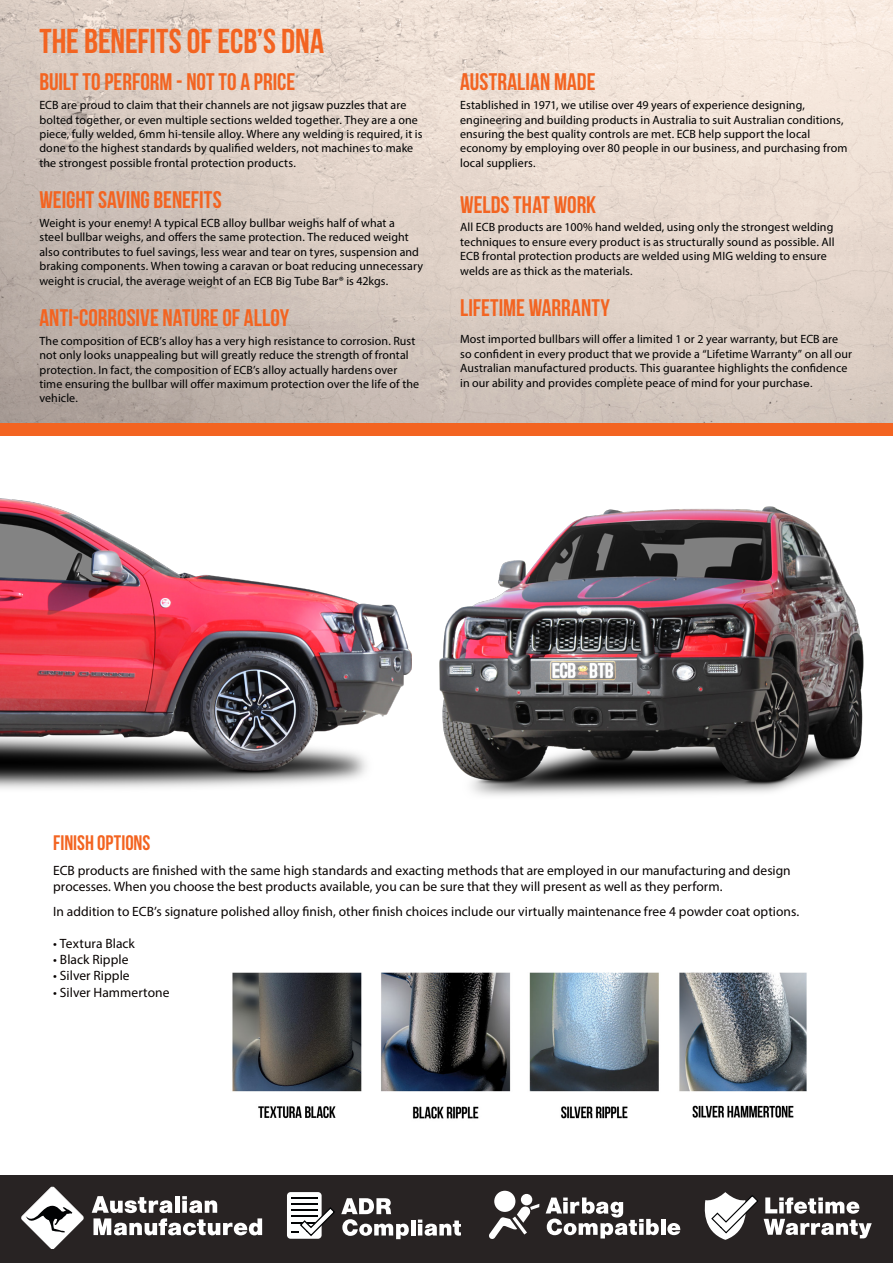
<style>
.page{position:relative;width:893px;height:1263px;background:#fff}
.page>*{position:absolute;margin:0;border:0;box-sizing:border-box;transform-origin:0 0}
.t1{font:700 34.5px "Bebas Neue";letter-spacing:-.005em;color:#f36421}
.t2{font:700 24px "Bebas Neue";color:#f36421}
.t3{font:700 21px "Bebas Neue";color:#f36421}
.t4{font:13.5px/16.2px "Myriad Pro";color:#080302}
.t5{font:12px/14.4px "Myriad Pro";letter-spacing:.005em;color:#000}
.s1{font-family:"Nimbus San Ext";font-size:10.5px}
</style>
<div class="page">
<img style="left:0;top:0;width:893px;height:423px">
<div style="left:0;top:423px;width:893px;height:13px;background:#f36421"></div>
<div style="left:0;top:1175px;width:893px;height:88px;background:#282323"></div>
<svg style="left:704px;top:1192px;width:168px;height:48px"></svg>
<hr style="left:411px;top:1219px;width:4px;height:16px;background:#fff">
<svg style="left:418px;top:1219px;width:43px;height:17px"></svg>
<div style="left:287px;top:1192px;width:35px;height:47px;background:#fff;border-radius:4px"></div>
<hr style="left:291px;top:1197px;width:27px;height:2px;background:#010203">
<svg style="left:291px;top:1198px;width:118px;height:41px"></svg>
<svg style="left:21px;top:1186px;width:63px;height:63px"></svg>
<svg style="left:92px;top:1196px;width:170px;height:39px"></svg>
<hr style="left:661px;top:1219px;width:4px;height:16px;background:#fff">
<svg style="left:667px;top:1223px;width:13px;height:12px"></svg>
<div style="left:494px;top:1191px;width:21px;height:21px;background:#fff;border-radius:50%"></div>
<div style="left:521px;top:1194px;width:11px;height:11px;background:#fff;border-radius:50%"></div>
<svg style="left:489px;top:1204px;width:50px;height:35px"></svg>
<svg style="left:546px;top:1197px;width:113px;height:41px"></svg>
<img style="left:411px;top:506px;width:453px;height:290px">
<img style="left:0;top:498px;width:411px;height:291px">
<img style="left:232px;top:972px;width:575px;height:147px">
<p class="t1" style="left:39px;top:22px;width:286px">THE BENEFITS OF ECB’S DNA</p>
<p class="t2" style="left:39px;top:69px;width:257px">BUILT TO PERFORM - NOT TO A PRICE</p>
<p class="t5" style="left:39px;top:98px;width:385px">ECB are proud to claim that their channels are not jigsaw puzzles that are bolted together, or even multiple sections welded together. They are a one piece, fully welded, 6mm hi-tensile alloy. Where any welding is required, it is done to the highest standards by qualified welders, not machines to make the strongest possible frontal protection products.</p>
<p class="t2" style="left:39px;top:187px;width:184px">WEIGHT SAVING BENEFITS</p>
<p class="t5" style="left:39px;top:216px;width:385px">Weight is your enemy! A typical ECB alloy bullbar weighs half of what a<br>steel bullbar weighs, and offers the same protection. The reduced weight also contributes to fuel savings, less wear and tear on tyres, suspension and braking components. When towing a caravan or boat reducing unnecessary weight is crucial, the average weight of an ECB Big Tube Bar® is 42kgs.</p>
<p class="t2" style="left:39px;top:305px;width:251px">ANTI-CORROSIVE NATURE OF ALLOY</p>
<p class="t5" style="left:39px;top:333px;width:381px">The composition of ECB’s alloy has a very high resistance to corrosion. Rust not only looks unappealing but will greatly reduce the strength of frontal protection. In fact, the composition of ECB’s alloy actually hardens over time ensuring the bullbar will offer maximum protection over the life of the vehicle.</p>
<p class="t2" style="left:460px;top:69px;width:137px">AUSTRALIAN MADE</p>
<p class="t5" style="left:460px;top:98px;width:389px">Established in 1971, we utilise over 49 years of experience designing, engineering and building products in Australia to suit Australian conditions, ensuring the best quality controls are met. ECB help support the local economy by employing over 80 people in our business, and purchasing from local suppliers.</p>
<p class="t2" style="left:460px;top:191px;width:138px">WELDS THAT WORK</p>
<p class="t5" style="left:460px;top:220px;width:376px">All ECB products are 100% hand welded, using only the strongest welding techniques to ensure every product is as structurally sound as possible. All ECB frontal protection products are welded using MIG welding to ensure welds are as thick as the materials.</p>
<p class="t2" style="left:460px;top:295px;width:151px">LIFETIME WARRANTY</p>
<p class="t5" style="left:460px;top:332px;width:393px">Most imported bullbars will offer a limited 1 or 2 year warranty, but ECB are so confident in every product that we provide a “Lifetime Warranty” on all our Australian manufactured products. This guarantee highlights the confidence in our ability and provides complete peace of mind for your purchas<span class="s1">e.</span></p>
<p class="t3" style="left:53px;top:831px;width:99px">FINISH OPTIONS</p>
<p class="t4" style="left:53px;top:862px;width:739px">ECB products are finished with the same high standards and exacting methods that are employed in our manufacturing and design processes. When you choose the best products available, you can be sure that they will present as well as they perform.</p>
<p class="t4" style="left:53px;top:903px;width:747px">In addition to ECB’s signature polished alloy finish, other finish choices include our virtually maintenance free 4 powder coat options.</p>
<p class="t4" style="left:53px;top:935px;width:83px">• Textura Black</p>
<p class="t4" style="left:53px;top:951px;width:77px">• Black Ripple</p>
<p class="t4" style="left:53px;top:967px;width:78px">• Silver Ripple</p>
<p class="t4" style="left:53px;top:984px;width:118px">• Silver Hammertone</p>
</div>
